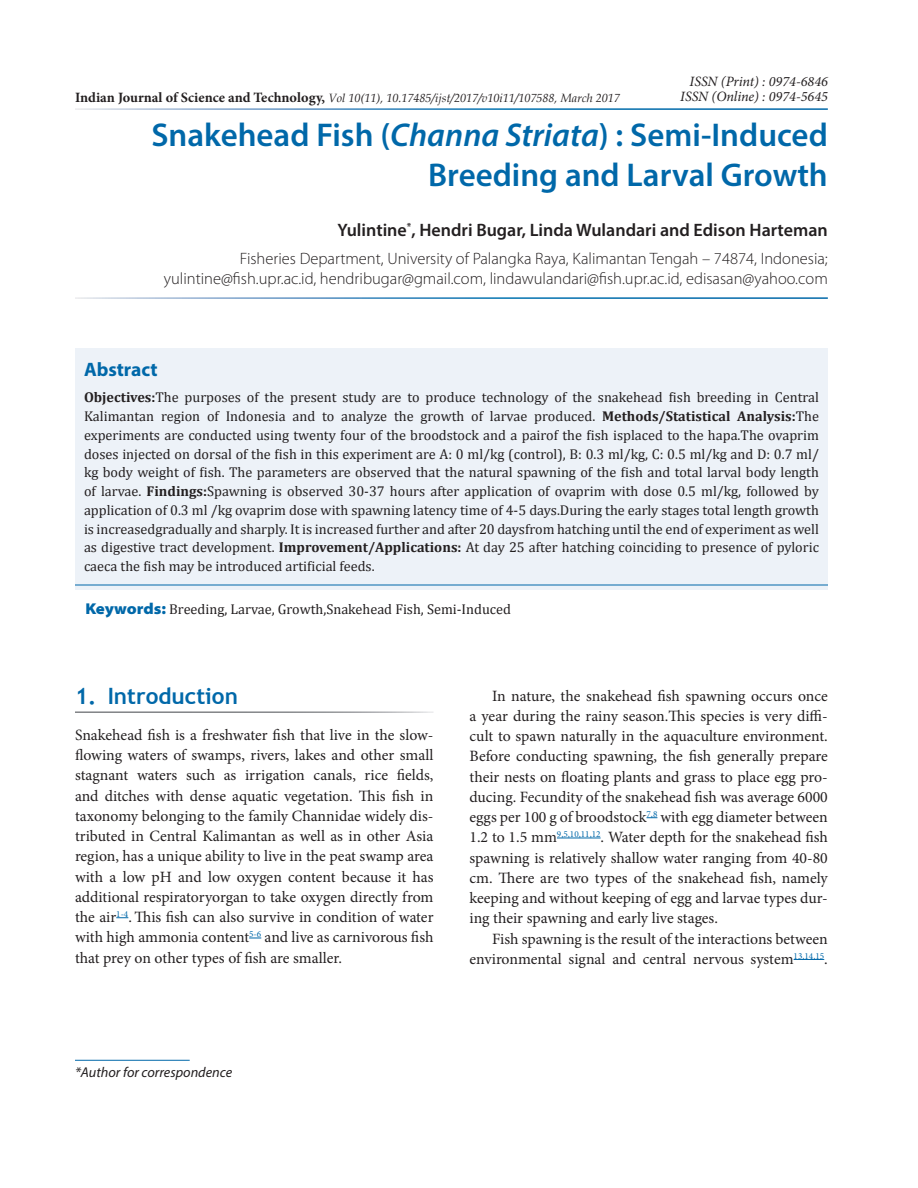
<style>
.page{position:relative;width:918px;height:1188px;background:#fff}
.page>*{position:absolute;margin:0;border:0;box-sizing:border-box;transform-origin:0 0}
.AT{font:600 33px/40.5px "Myriad Pro";color:#0068a9;text-align:right}
.t1{font:700 22.5px "Trebuchet MS";color:#0068a9}
.Abs_Head{font:700 19.5px "Myriad Pro";color:#0068a9}
.Author{font:600 18px "Myriad Pro";color:#231f20}
.Affiliation{font:300 16.5px/19.5px "Myriad Pro";color:#231f20;text-align:right}
.Text_Ind{font:15.75px/20.2px "Minion Pro";color:#231f20;text-align:justify}
.Text{font:15.75px/20.2px "Minion Pro";letter-spacing:-.005em;color:#231f20;text-align:justify}
.Abs_Text1{font:14.25px/18.8px "Cambria";color:#231f20;text-align:justify}
.Keyword{font:14.25px "Cambria";color:#231f20}
.t2{font:italic 14.25px "Minion Pro";color:#231f20}
.Footnote1{font:italic 14.25px "Myriad Pro";color:#231f20}
.t3{font:italic 12px "Book Antiqua";color:#231f20}
.s1{font-style:italic}
.s2{font-family:"Minion Pro";font-weight:700;font-style:normal;font-size:14.25px}
.s3{font-weight:700}
.s4{font-family:"Myriad Pro";font-weight:900;font-stretch:semi-expanded;font-size:15.75px;color:#0068a9}
</style>
<div class="page">
<hr style="left:75px;top:1060px;width:115px;height:1px;background:#0068a9">
<div style="left:75px;top:348px;width:753px;height:241px;background:#edf2f8"></div>
<hr style="left:75px;top:585px;width:753px;height:1px;background:#0068a9">
<svg style="left:116px;top:917px;width:12px;height:1px"></svg>
<svg style="left:249px;top:938px;width:12px;height:1px"></svg>
<hr style="left:557px;top:838px;width:44px;height:1px;background:#0068a9">
<hr style="left:794px;top:959px;width:30px;height:1px;background:#0068a9">
<p class="t2" style="left:690px;top:72px;width:140px">ISSN (Print) : 0974-6846</p>
<p class="t2" style="left:680px;top:87px;width:149px">ISSN (Online) : 0974-5645</p>
<p class="AT" style="left:151px;top:114px;width:678px">Snakehead Fish (<span class="s1">Channa Striata</span>) : Semi-Induced<br>Breeding and Larval Growth</p>
<p class="Author" style="left:338px;top:218px;width:492px">Yulintine<sup>*</sup>, Hendri Bugar, Linda Wulandari and Edison Harteman</p>
<p class="Affiliation" style="left:164px;top:249px;width:665px">Fisheries Department, University of Palangka Raya, Kalimantan Tengah – 74874, Indonesia; yulintine@fish.upr.ac.id, hendribugar@gmail.com, lindawulandari@fish.upr.ac.id, edisasan@yahoo.com</p>
<p class="t3" style="left:75px;top:89px;width:546px"><span class="s2">Indian Journal of Science and Technology,</span> Vol 10(11), 10.17485/ijst/2017/v10i11/107588, March 2017</p>
<p class="Abs_Head" style="left:84px;top:357px;width:75px">Abstract</p>
<p class="Abs_Text1" style="left:84px;top:388px;width:737px"><span class="s3">Objectives:</span>The purposes of the present study are to produce technology of the snakehead fish breeding in Central Kalimantan region of Indonesia and to analyze the growth of larvae produced. <span class="s3">Methods/Statistical Analysis:</span>The experiments are conducted using twenty four of the broodstock and a pairof the fish isplaced to the hapa.The ovaprim doses injected on dorsal of the fish in this experiment are A: 0 ml/kg (control), B: 0.3 ml/kg, C: 0.5 ml/kg and D: 0.7 ml/ kg body weight of fish. The parameters are observed that the natural spawning of the fish and total larval body length of larvae. <span class="s3">Findings:</span>Spawning is observed 30-37 hours after application of ovaprim with dose 0.5 ml/kg, followed by application of 0.3 ml /kg ovaprim dose with spawning latency time of 4-5 days.During the early stages total length growth is increasedgradually and sharply. It is increased further and after 20 daysfrom hatching until the end of experiment as well as digestive tract development. <span class="s3">Improvement/Applications:</span> At day 25 after hatching coinciding to presence of pyloric caeca the fish may be introduced artificial feeds.</p>
<p class="Keyword" style="left:85px;top:601px;width:427px"><span class="s4">Keywords:</span> Breeding, Larvae, Growth,Snakehead Fish, Semi-Induced</p>
<p class="t1" style="left:75px;top:682px;width:164px">1. Introduction</p>
<p class="Text" style="left:75px;top:725px;width:360px">Snakehead fish is a freshwater fish that live in the slow&shy;flowing waters of swamps, rivers, lakes and other small stagnant waters such as irrigation canals, rice fields, and ditches with dense aquatic vegetation. This fish in taxonomy belonging to the family Channidae widely dis&shy;tributed in Central Kalimantan as well as in other Asia region, has a unique ability to live in the peat swamp area with a low pH and low oxygen content because it has additional respiratoryorgan to take oxygen directly from the air<sup>1-4</sup>. This fish can also survive in condition of water with high ammonia content<sup>5-6</sup> and live as carnivorous fish that prey on other types of fish are smaller.</p>
<p class="Text_Ind" style="left:470px;top:685px;width:360px;text-indent:22px">In nature, the snakehead fish spawning occurs once a year during the rainy season.This species is very diffi&shy;cult to spawn naturally in the aquaculture environment.<br>Before conducting spawning, the fish generally prepare their nests on floating plants and grass to place egg pro&shy;ducing. Fecundity of the snakehead fish was average 6000 eggs per 100 g of broodstock<sup>7,8</sup> with egg diameter between 1.2 to 1.5 mm<sup>9,5,10,11,12</sup>. Water depth for the snakehead fish spawning is relatively shallow water ranging from 40-80 cm. There are two types of the snakehead fish, namely keeping and without keeping of egg and larvae types dur&shy;ing their spawning and early live stages.</p>
<p class="Text_Ind" style="left:470px;top:928px;width:360px;text-align:right">Fish spawning is the result of the interactions between environmental signal and central nervous system<sup>13,14,15</sup>.</p>
<p class="Footnote1" style="left:75px;top:1064px;width:159px">*Author for correspondence</p>
</div>
